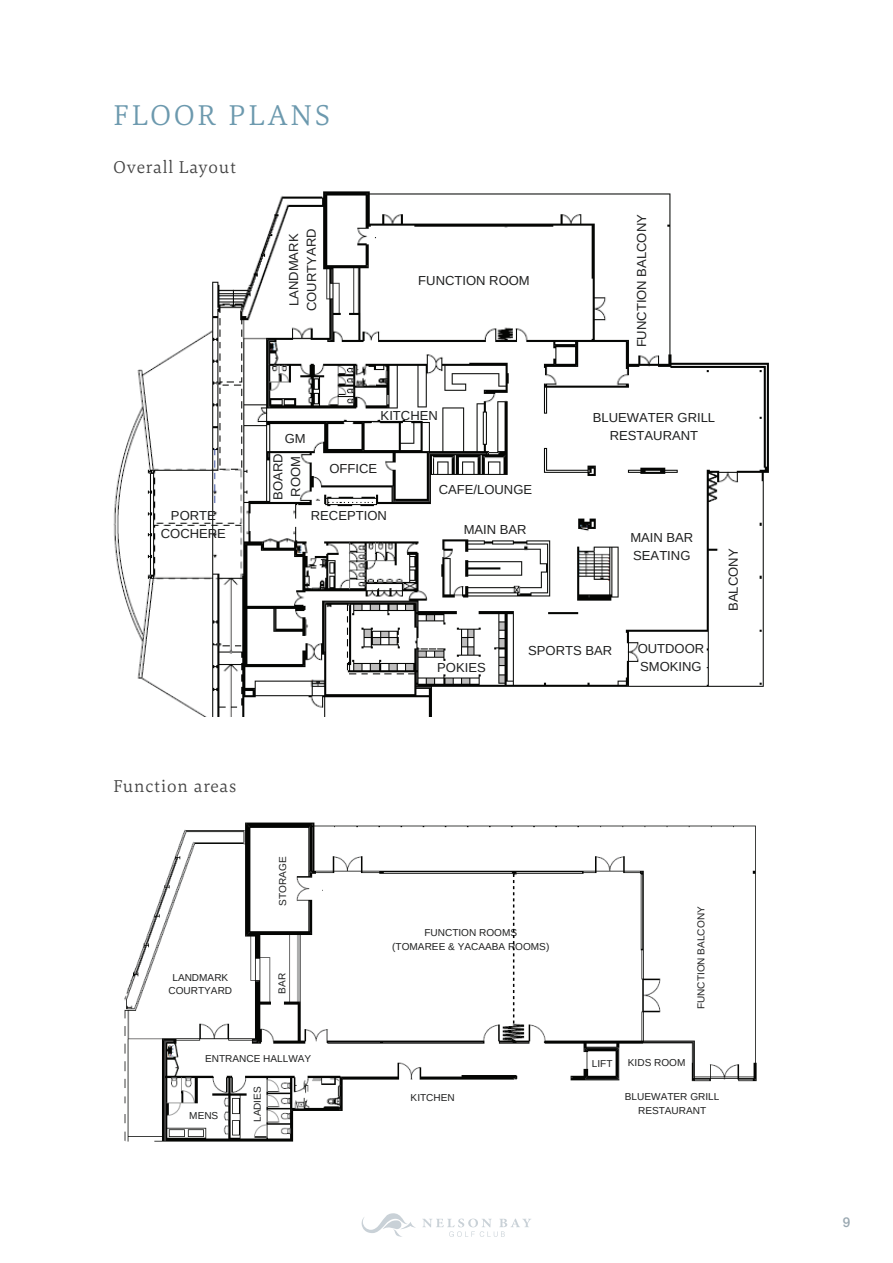
<style>
.page{position:relative;width:893px;height:1263px;background:#fff}
.page>*{position:absolute;margin:0;border:0;box-sizing:border-box;transform-origin:0 0}
.t1{font:300 30px "Carrara";letter-spacing:.095em;color:#6c99ae}
.t2{font:300 18px "Carrara";letter-spacing:.05em;color:#434343}
.t3{font:500 13.5px "Helvetica Neue";color:#9aa8b1}
.t4{font:13.05px/17.9px "Arimo";color:#1f2020;text-align:center}
.t5{font:10.05px/13.8px "Arimo";color:#1f2020;text-align:center}
</style>
<div class="page">
<svg style="left:422px;top:1218px;width:109px;height:19px"></svg>
<svg style="left:361px;top:1213px;width:55px;height:24px"></svg>
<img style="left:113px;top:191px;width:656px;height:525px">
<img style="left:124px;top:822px;width:633px;height:320px">
<svg style="left:513px;top:874px;width:1px;height:149px"></svg>
<h1 class="t1" style="left:113px;top:95px;width:218px">FLOOR PLANS</h1>
<h2 class="t2" style="left:113px;top:156px;width:124px">Overall Layout</h2>
<p class="t4" style="left:285px;top:311px;width:84px;rotate:-90deg">LANDMARK<br>COURTYARD</p>
<p class="t4" style="left:418px;top:271px;width:113px">FUNCTION ROOM</p>
<p class="t4" style="left:633px;top:347px;width:135px;rotate:-90deg">FUNCTION BALCONY</p>
<p class="t4" style="left:161px;top:507px;width:67px">PORTE<br>COCHERE</p>
<p class="t4" style="left:285px;top:429px;width:23px">GM</p>
<p class="t4" style="left:381px;top:406px;width:59px">KITCHEN</p>
<p class="t4" style="left:269px;top:500px;width:48px;text-align:left;rotate:-90deg">BOARD<br>ROOM</p>
<p class="t4" style="left:329px;top:460px;width:49px">OFFICE</p>
<p class="t4" style="left:311px;top:506px;width:78px">RECEPTION</p>
<p class="t4" style="left:439px;top:480px;width:95px">CAFE/LOUNGE</p>
<p class="t4" style="left:464px;top:521px;width:65px">MAIN BAR</p>
<p class="t4" style="left:593px;top:409px;width:124px">BLUEWATER GRILL<br>RESTAURANT</p>
<p class="t4" style="left:630px;top:529px;width:65px;text-align:left">MAIN BAR<br>SEATING</p>
<p class="t4" style="left:437px;top:658px;width:50px">POKIES</p>
<p class="t4" style="left:528px;top:641px;width:86px">SPORTS BAR</p>
<p class="t4" style="left:638px;top:640px;width:68px;text-align:left">OUTDOOR<br>SMOKING</p>
<p class="t4" style="left:724px;top:611px;width:64px;rotate:-90deg">BALCONY</p>
<h2 class="t2" style="left:113px;top:775px;width:124px">Function areas</h2>
<p class="t5" style="left:276px;top:905px;width:51px;rotate:-90deg">STORAGE</p>
<p class="t5" style="left:169px;top:970px;width:65px">LANDMARK<br>COURTYARD</p>
<p class="t5" style="left:275px;top:994px;width:22px;rotate:-90deg">BAR</p>
<p class="t5" style="left:205px;top:1052px;width:108px">ENTRANCE HALLWAY</p>
<p class="t5" style="left:189px;top:1108px;width:31px">MENS</p>
<p class="t5" style="left:250px;top:1122px;width:37px;rotate:-90deg">LADIES</p>
<p class="t5" style="left:392px;top:926px;width:159px">FUNCTION ROOMS<br>(TOMAREE &amp; YACAABA ROOMS)</p>
<p class="t5" style="left:411px;top:1090px;width:46px">KITCHEN</p>
<p class="t5" style="left:694px;top:1009px;width:104px;rotate:-90deg">FUNCTION BALCONY</p>
<p class="t5" style="left:592px;top:1057px;width:22px">LIFT</p>
<p class="t5" style="left:628px;top:1055px;width:59px">KIDS ROOM</p>
<p class="t5" style="left:625px;top:1090px;width:96px">BLUEWATER GRILL<br>RESTAURANT</p>
<p class="t3" style="left:843px;top:1211px;width:18px">99</p>
</div>
